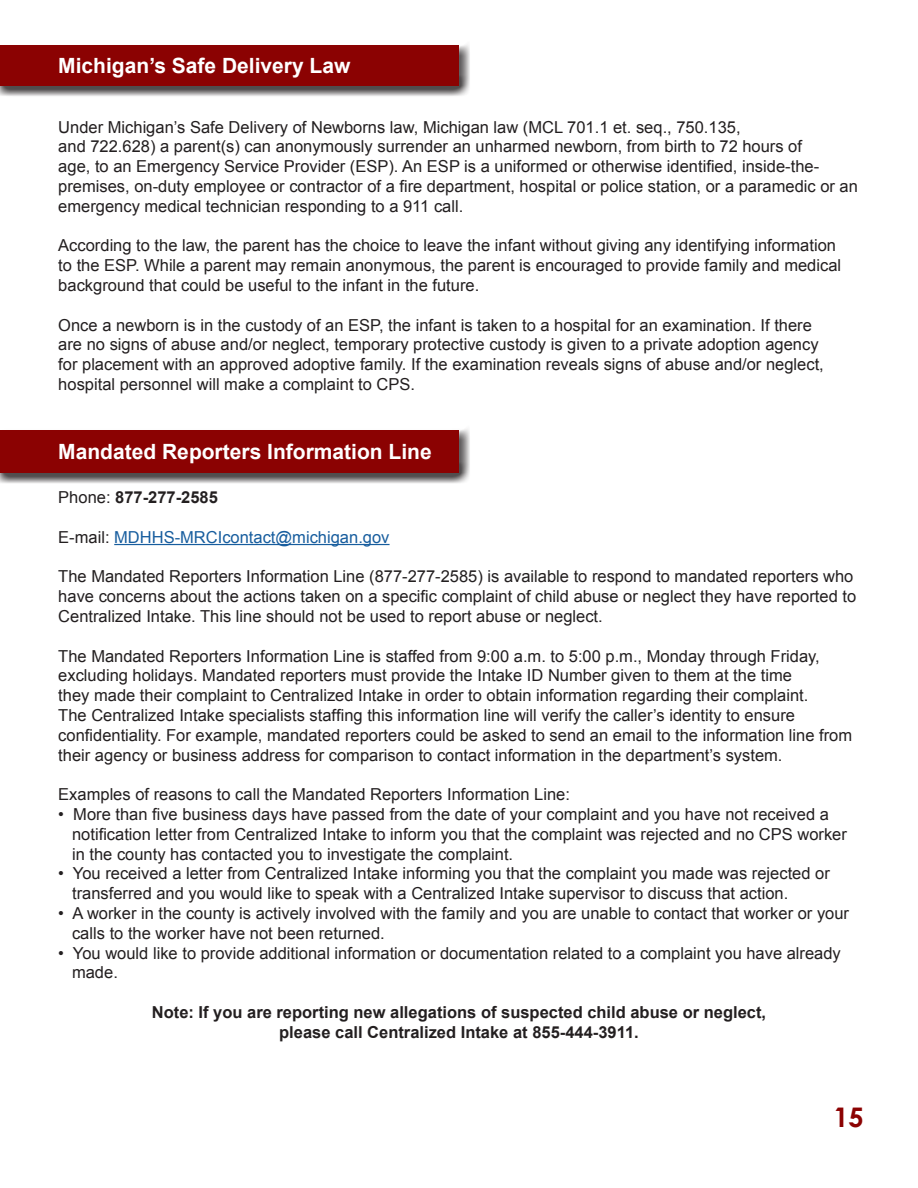
<style>
.page{position:relative;width:918px;height:1188px;background:#fff}
.page>*{position:absolute;margin:0;border:0;box-sizing:border-box;transform-origin:0 0}
.t1{font:700 27px "Century Gothic";color:#8b0202}
.t2{font:700 21px "Arial";color:#fff}
.t3{font:16.5px/19.8px "Arial";color:#231f20}
.t4{font:700 16.5px "Arial";color:#231f20}
.t5{font:16.5px "Arial";color:#175d9e}
.s1{font-weight:400}
.s2{color:#231f20}
</style>
<div class="page">
<div style="left:0;top:38px;width:470px;height:59px;background:#231f20;opacity:.75"></div>
<div style="left:0;top:45px;width:459px;height:41px;background:#8b0202"></div>
<div style="left:0;top:423px;width:470px;height:61px;background:#231f20;opacity:.75"></div>
<div style="left:0;top:430px;width:459px;height:43px;background:#8b0202"></div>
<hr style="left:114px;top:544px;width:276px;height:1px;background:#175d9e">
<p class="t2" style="left:58px;top:52px;width:294px">Michigan’s Safe Delivery Law</p>
<p class="t3" style="left:58px;top:117px;width:684px">Under Michigan’s Safe Delivery of Newborns law, Michigan law (MCL 701.1 et. seq., 750.135,</p>
<p class="t3" style="left:58px;top:137px;width:801px">and 722.628) a parent(s) can anonymously surrender an unharmed newborn, from birth to 72 hours of<br>age, to an Emergency Service Provider (ESP). An ESP is a uniformed or otherwise identified, inside-the&shy;premises, on-duty employee or contractor of a fire department, hospital or police station, or a paramedic or an emergency medical technician responding to a 911 call.</p>
<p class="t3" style="left:58px;top:236px;width:784px">According to the law, the parent has the choice to leave the infant without giving any identifying information to the ESP. While a parent may remain anonymous, the parent is encouraged to provide family and medical background that could be useful to the infant in the future.</p>
<p class="t3" style="left:58px;top:315px;width:767px">Once a newborn is in the custody of an ESP, the infant is taken to a hospital for an examination. If there are no signs of abuse and/or neglect, temporary protective custody is given to a private adoption agency for placement with an approved adoptive family. If the examination reveals signs of abuse and/or neglect, hospital personnel will make a complaint to CPS.</p>
<p class="t2" style="left:58px;top:438px;width:375px">Mandated Reporters Information Line</p>
<p class="t4" style="left:58px;top:486px;width:161px"><span class="s1">Phone:</span> 877-277-2585</p>
<p class="t5" style="left:58px;top:526px;width:333px"><span class="s2">E-mail:</span> MDHHS-MRCIcontact@michigan.gov</p>
<p class="t3" style="left:58px;top:567px;width:799px">The Mandated Reporters Information Line (877-277-2585) is available to respond to mandated reporters who have concerns about the actions taken on a specific complaint of child abuse or neglect they have reported to<br>Centralized Intake. This line should not be used to report abuse or neglect.</p>
<p class="t3" style="left:58px;top:646px;width:795px">The Mandated Reporters Information Line is staffed from 9:00 a.m. to 5:00 p.m., Monday through Friday, excluding holidays. Mandated reporters must provide the Intake ID Number given to them at the time<br>they made their complaint to Centralized Intake in order to obtain information regarding their complaint.<br>The Centralized Intake specialists staffing this information line will verify the caller’s identity to ensure confidentiality. For example, mandated reporters could be asked to send an email to the information line from their agency or business address for comparison to contact information in the department’s system.</p>
<p class="t3" style="left:58px;top:785px;width:513px">Examples of reasons to call the Mandated Reporters Information Line:</p>
<p class="t3" style="left:58px;top:804px;width:772px">• More than five business days have passed from the date of your complaint and you have not received a</p>
<p class="t3" style="left:72px;top:824px;width:776px">notification letter from Centralized Intake to inform you that the complaint was rejected and no CPS worker</p>
<p class="t3" style="left:72px;top:844px;width:443px">in the county has contacted you to investigate the complaint.</p>
<p class="t3" style="left:58px;top:864px;width:773px">• You received a letter from Centralized Intake informing you that the complaint you made was rejected or</p>
<p class="t3" style="left:72px;top:884px;width:718px">transferred and you would like to speak with a Centralized Intake supervisor to discuss that action.</p>
<p class="t3" style="left:58px;top:903px;width:792px">• A worker in the county is actively involved with the family and you are unable to contact that worker or your</p>
<p class="t3" style="left:72px;top:923px;width:314px">calls to the worker have not been returned.</p>
<p class="t3" style="left:58px;top:943px;width:784px">• You would like to provide additional information or documentation related to a complaint you have already</p>
<p class="t3" style="left:72px;top:963px;width:47px">made.</p>
<p class="t4" style="left:152px;top:1001px;width:616px">Note: If you are reporting new allegations of suspected child abuse or neglect,</p>
<p class="t4" style="left:279px;top:1021px;width:361px">please call Centralized Intake at 855-444-3911.</p>
<p class="t1" style="left:833px;top:1097px;width:32px">15</p>
</div>
